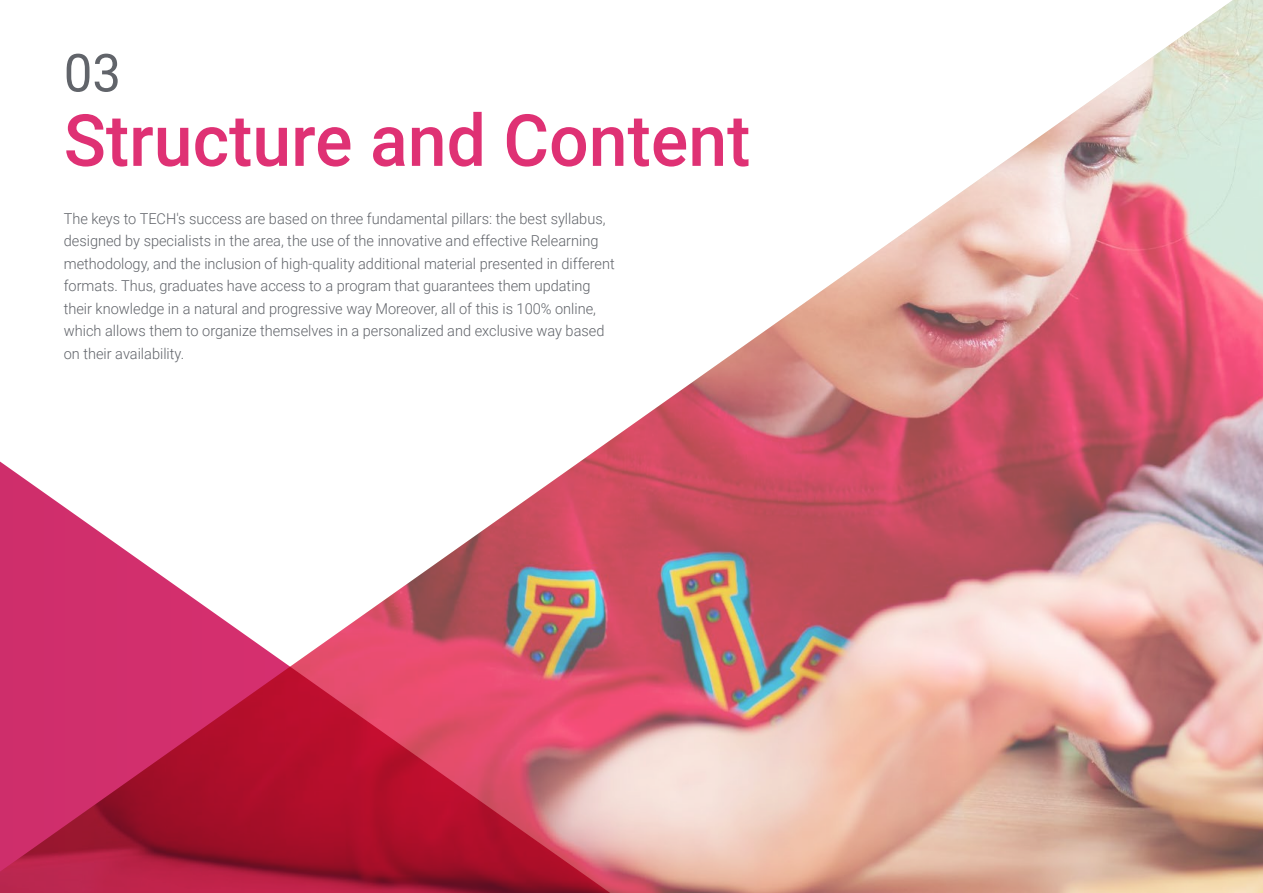
<style>
.page{position:relative;width:1263px;height:893px;background:#fff}
.page>*{position:absolute;margin:0;border:0;box-sizing:border-box;transform-origin:0 0}
.t1{font:500 72px "Roboto";color:#df3174}
.t2{font:52.5px "Roboto";color:#61646a}
.t3{font:300 15px/22.5px "Roboto";color:#61646a}
</style>
<div class="page">
<img style="left:602px;top:0;width:661px;height:893px">
<svg style="left:0;top:446px;width:640px;height:447px"></svg>
<h2 class="t2" style="left:64px;top:36px;width:59px">03</h2>
<h1 class="t1" style="left:64px;top:90px;width:688px">Structure and Content</h1>
<p class="t3" style="left:64px;top:207px;width:552px">The keys to TECH's success are based on three fundamental pillars: the best syllabus, designed by specialists in the area, the use of the innovative and effective Relearning methodology, and the inclusion of high-quality additional material presented in different formats. Thus, graduates have access to a program that guarantees them updating their knowledge in a natural and progressive way Moreover, all of this is 100% online, which allows them to organize themselves in a personalized and exclusive way based on their availability.</p>
</div>
